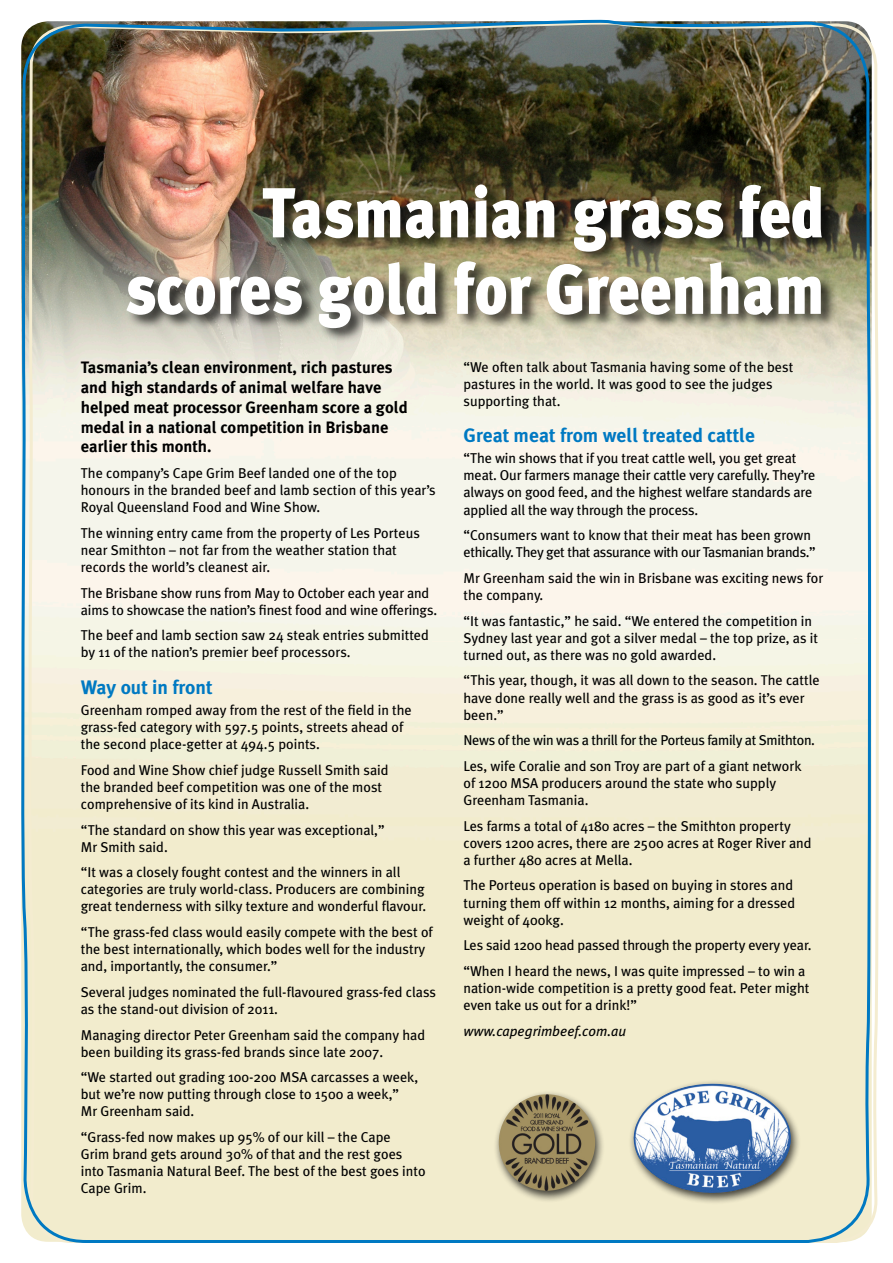
<style>
.page{position:relative;width:893px;height:1263px;background:#fff}
.page>*{position:absolute;margin:0;border:0;box-sizing:border-box;transform-origin:0 0}
.t1{font:900 70.5px/76.5px "Meta Plus";color:#fff;text-align:right;scale:.88 1}
.Subheading{font:700 19.5px "Meta Plus";color:#0079c2}
.Body{font:700 16.5px/19.8px "Meta Plus";color:#000}
.Body-2{font:14.25px/17.1px "Meta Plus";color:#000}
.Body-3{font:14.25px/17.1px "Meta Plus";letter-spacing:-.025em;color:#000}
.Body-4{font:italic 14.25px "Meta Plus";color:#000}
</style>
<div class="page">
<img style="left:21px;top:19px;width:852px;height:1224px">
<div style="left:627px;top:1080px;width:174px;height:125px;background:#000;opacity:.75"></div>
<img style="left:633px;top:1084px;width:158px;height:109px">
<div style="left:493px;top:1090px;width:113px;height:113px;background:#000;opacity:.75"></div>
<img style="left:499px;top:1094px;width:96px;height:97px;border-radius:48px">
<p class="t1" style="left:126px;top:175px;width:796px">Tasmanian grass fed scores gold for Greenham</p>
<p class="Body" style="left:81px;top:357px;width:329px">Tasmania’s clean environment, rich pastures and high standards of animal welfare have helped meat processor Greenham score a gold medal in a national competition in Brisbane earlier this month.</p>
<p class="Body-2" style="left:81px;top:464px;width:356px">The company’s Cape Grim Beef landed one of the top honours in the branded beef and lamb section of this year’s<br>Royal Queensland Food and Wine Show.</p>
<p class="Body-2" style="left:81px;top:524px;width:341px">The winning entry came from the property of Les Porteus near Smithton – not far from the weather station that records the world’s cleanest air.</p>
<p class="Body-2" style="left:81px;top:584px;width:358px">The Brisbane show runs from May to October each year and aims to showcase the nation’s finest food and wine offerings.</p>
<p class="Body-2" style="left:81px;top:627px;width:350px">The beef and lamb section saw 24 steak entries submitted by 11 of the nation’s premier beef processors.</p>
<p class="Subheading" style="left:81px;top:675px;width:133px">Way out in front</p>
<p class="Body-2" style="left:81px;top:701px;width:332px">Greenham romped away from the rest of the field in the grass-fed category with 597.5 points, streets ahead of the second place-getter at 494.5 points.</p>
<p class="Body-2" style="left:81px;top:761px;width:309px">Food and Wine Show chief judge Russell Smith said the branded beef competition was one of the most comprehensive of its kind in Australia.</p>
<p class="Body-2" style="left:81px;top:821px;width:305px">“The standard on show this year was exceptional,”<br>Mr Smith said.</p>
<p class="Body-2" style="left:81px;top:863px;width:347px">“It was a closely fought contest and the winners in all categories are truly world-class. Producers are combining great tenderness with silky texture and wonderful flavour.</p>
<p class="Body-2" style="left:81px;top:923px;width:354px">“The grass-fed class would easily compete with the best of the best internationally, which bodes well for the industry and, importantly, the consumer.”</p>
<p class="Body-2" style="left:81px;top:983px;width:357px">Several judges nominated the full-flavoured grass-fed class as the stand-out division of 2011.</p>
<p class="Body-2" style="left:81px;top:1026px;width:346px">Managing director Peter Greenham said the company had been building its grass-fed brands since late 2007.</p>
<p class="Body-2" style="left:81px;top:1069px;width:339px">“We started out grading 100-200 MSA carcasses a week, but we’re now putting through close to 1500 a week,”<br>Mr Greenham said.</p>
<p class="Body-2" style="left:81px;top:1128px;width:346px">“Grass-fed now makes up 95% of our kill – the Cape<br>Grim brand gets around 30% of that and the rest goes into Tasmania Natural Beef. The best of the best goes into Cape Grim.</p>
<p class="Body-2" style="left:463px;top:358px;width:331px">“We often talk about Tasmania having some of the best pastures in the world. It was good to see the judges supporting that.</p>
<p class="Subheading" style="left:463px;top:424px;width:293px">Great meat from well treated cattle</p>
<p class="Body-2" style="left:463px;top:450px;width:353px">“The win shows that if you treat cattle well, you get great meat. Our farmers manage their cattle very carefully. They’re always on good feed, and the highest welfare standards are applied all the way through the process.</p>
<p class="Body-3" style="left:463px;top:526px;width:354px">“Consumers want to know that their meat has been grown ethically. They get that assurance with our Tasmanian brands.”</p>
<p class="Body-2" style="left:463px;top:569px;width:361px">Mr Greenham said the win in Brisbane was exciting news for the company.</p>
<p class="Body-2" style="left:463px;top:612px;width:356px">“It was fantastic,” he said. “We entered the competition in<br>Sydney last year and got a silver medal – the top prize, as it turned out, as there was no gold awarded.</p>
<p class="Body-2" style="left:463px;top:672px;width:358px">“This year, though, it was all down to the season. The cattle have done really well and the grass is as good as it’s ever been.”</p>
<p class="Body-3" style="left:463px;top:731px;width:353px">News of the win was a thrill for the Porteus family at Smithton.</p>
<p class="Body-2" style="left:463px;top:757px;width:339px">Les, wife Coralie and son Troy are part of a giant network of 1200 MSA producers around the state who supply<br>Greenham Tasmania.</p>
<p class="Body-2" style="left:463px;top:817px;width:350px">Les farms a total of 4180 acres – the Smithton property covers 1200 acres, there are 2500 acres at Roger River and a further 480 acres at Mella.</p>
<p class="Body-2" style="left:463px;top:877px;width:333px">The Porteus operation is based on buying in stores and turning them off within 12 months, aiming for a dressed weight of 400kg.</p>
<p class="Body-2" style="left:463px;top:937px;width:349px">Les said 1200 head passed through the property every year.</p>
<p class="Body-2" style="left:463px;top:962px;width:347px">“When I heard the news, I was quite impressed – to win a nation-wide competition is a pretty good feat. Peter might even take us out for a drink!”</p>
<p class="Body-4" style="left:463px;top:1022px;width:164px">www.capegrimbeef.com.au</p>
</div>
